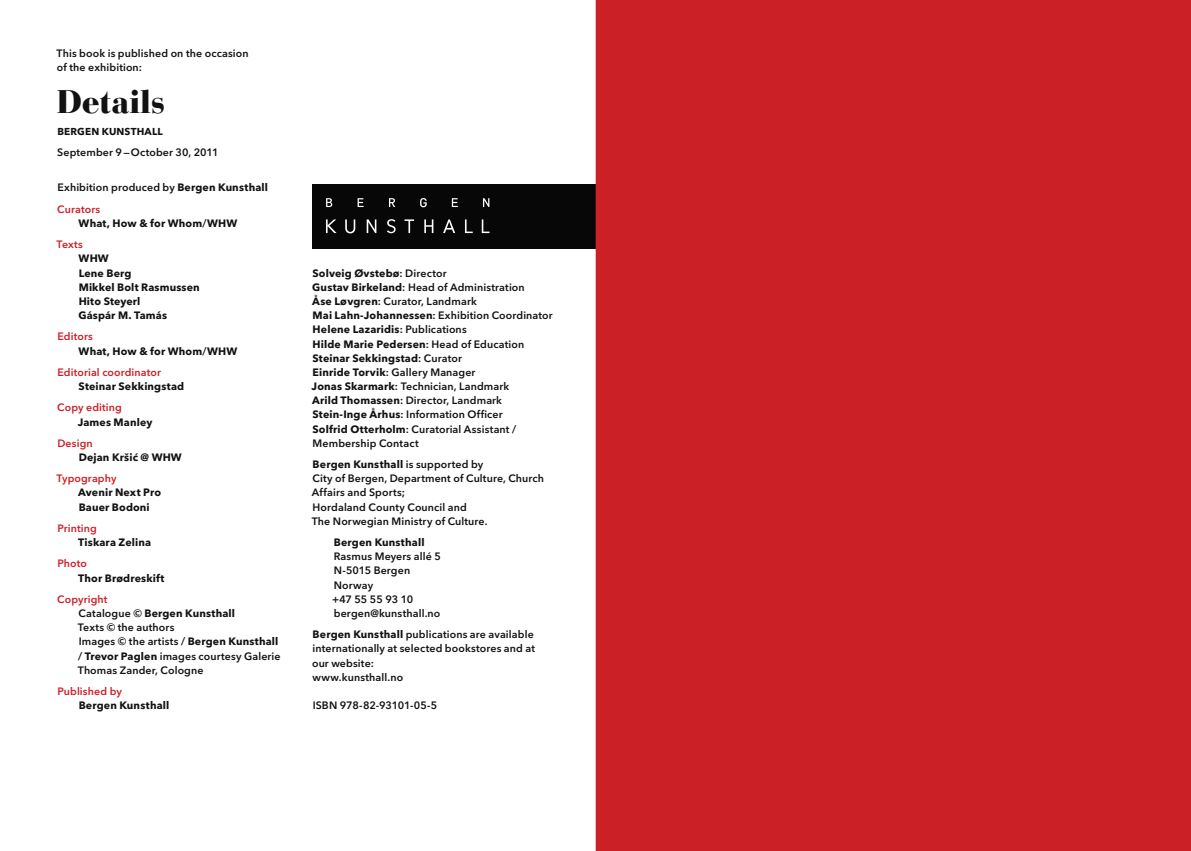
<style>
.page{position:relative;width:1191px;height:851px;background:#fff}
.page>*{position:absolute;margin:0;border:0;box-sizing:border-box;transform-origin:0 0}
.t1{font:900 32.5px "Bauer Bodoni";letter-spacing:-.01em;color:#121212}
.t2{font:600 10.62px/14.1px "Avenir Next LT Pro";letter-spacing:.01em;color:#121212}
.t3{font:700 10.62px/14.1px "Avenir Next LT Pro";letter-spacing:.015em;color:#121212}
.t4{font:600 10.62px "Avenir Next LT Pro";letter-spacing:.01em;color:#cc2027}
.t5{font:700 10px "Avenir Next LT Pro";letter-spacing:.02em;color:#121212}
.s1{font-weight:700}
.s2{color:#cc2027}
.s3{font-weight:600}
.s4{font-weight:600;color:#cc2027}
</style>
<div class="page">
<div style="left:312px;top:184px;width:294px;height:64px;background:#060706"></div>
<svg style="left:326px;top:198px;width:163px;height:35px"></svg>
<div style="left:595px;top:0;width:596px;height:850px;background:#cc2027"></div>
<p class="t2" style="left:57px;top:46px;width:194px">This book is published on the occasion of the exhibition:</p>
<h1 class="t1" style="left:57px;top:82px;width:110px">Details</h1>
<p class="t5" style="left:57px;top:125px;width:107px">BERGEN KUNSTHALL</p>
<p class="t2" style="left:57px;top:145px;width:163px">September 9—October 30, 2011</p>
<p class="t2" style="left:57px;top:177px;width:212px;line-height:21.2px">Exhibition produced by <span class="s1">Bergen Kunsthall<br></span><span class="s2">Curators</span></p>
<p class="t3" style="left:57px;top:212px;width:182px;line-height:21.2px;text-indent:22px">What, How &amp; for Whom<span class="s3">/</span>WHW<br><span class="s4">Texts</span></p>
<p class="t3" style="left:78px;top:251px;width:123px">WHW<br>Lene Berg<br>Mikkel Bolt Rasmussen<br>Hito Steyerl<br>Gáspár M. Tamás</p>
<p class="t3" style="left:79px;top:329px;width:160px;text-indent:-21px"><span class="s4">Editors<br></span>What, How &amp; for Whom<span class="s3">/</span>WHW</p>
<p class="t4" style="left:57px;top:365px;width:105px">Editorial coordinator</p>
<p class="t3" style="left:79px;top:379px;width:107px">Steinar Sekkingstad</p>
<p class="t4" style="left:57px;top:401px;width:66px">Copy editing</p>
<p class="t3" style="left:78px;top:414px;width:76px">James Manley</p>
<p class="t4" style="left:57px;top:436px;width:37px">Design</p>
<p class="t3" style="left:79px;top:450px;width:105px">Dejan Kršić @ WHW</p>
<p class="t4" style="left:57px;top:472px;width:61px">Typography</p>
<p class="t3" style="left:78px;top:485px;width:84px">Avenir Next Pro<br>Bauer Bodoni</p>
<p class="t4" style="left:57px;top:521px;width:41px">Printing</p>
<p class="t3" style="left:78px;top:535px;width:74px">Tiskara Zelina</p>
<p class="t4" style="left:57px;top:557px;width:31px">Photo</p>
<p class="t3" style="left:78px;top:570px;width:88px">Thor Brødreskift</p>
<p class="t2" style="left:78px;top:592px;width:204px;text-indent:-21px"><span class="s2">Copyright<br></span>Catalogue © <span class="s1">Bergen Kunsthall<br></span>Texts © the authors<br>Images © the artists / <span class="s1">Bergen Kunsthall </span>/ <span class="s1">Trevor Paglen</span> images courtesy Galerie<br>Thomas Zander, Cologne</p>
<p class="t4" style="left:57px;top:684px;width:66px">Published by</p>
<p class="t3" style="left:79px;top:698px;width:92px">Bergen Kunsthall</p>
<p class="t2" style="left:312px;top:266px;width:243px"><span class="s1">Solveig Øvstebø</span>: Director<br><span class="s1">Gustav Birkeland</span>: Head of Administration<br><span class="s1">Åse Løvgren</span>: Curator, Landmark<br><span class="s1">Mai Lahn-Johannessen</span>: Exhibition Coordinator <span class="s1">Helene Lazaridis</span>: Publications<br><span class="s1">Hilde Marie Pedersen</span>: Head of Education <span class="s1">Steinar Sekkingstad</span>: Curator<br><span class="s1">Einride Torvik</span>: Gallery Manager<br><span class="s1">Jonas Skarmark</span>: Technician, Landmark<br><span class="s1">Arild Thomassen</span>: Director, Landmark <span class="s1">Stein-Inge Århus</span>: Information Officer<br><span class="s1">Solfrid Otterholm</span>: Curatorial Assistant / Membership Contact</p>
<p class="t2" style="left:312px;top:457px;width:234px"><span class="s1">Bergen Kunsthall</span> is supported by<br>City of Bergen, Department of Culture, Church<br>Affairs and Sports;<br>Hordaland County Council and<br>The Norwegian Ministry of Culture.</p>
<p class="t3" style="left:334px;top:535px;width:92px">Bergen Kunsthall</p>
<p class="t2" style="left:332px;top:549px;width:110px">Rasmus Meyers allé 5<br>N-5015 Bergen<br>Norway<br>+47 55 55 93 10 bergen@kunsthall.no</p>
<p class="t2" style="left:312px;top:627px;width:225px"><span class="s1">Bergen Kunsthall</span> publications are available internationally at selected bookstores and at our website:<br>www.kunsthall.no</p>
<p class="t2" style="left:313px;top:698px;width:126px">ISBN 978-82-93101-05-5</p>
</div>
